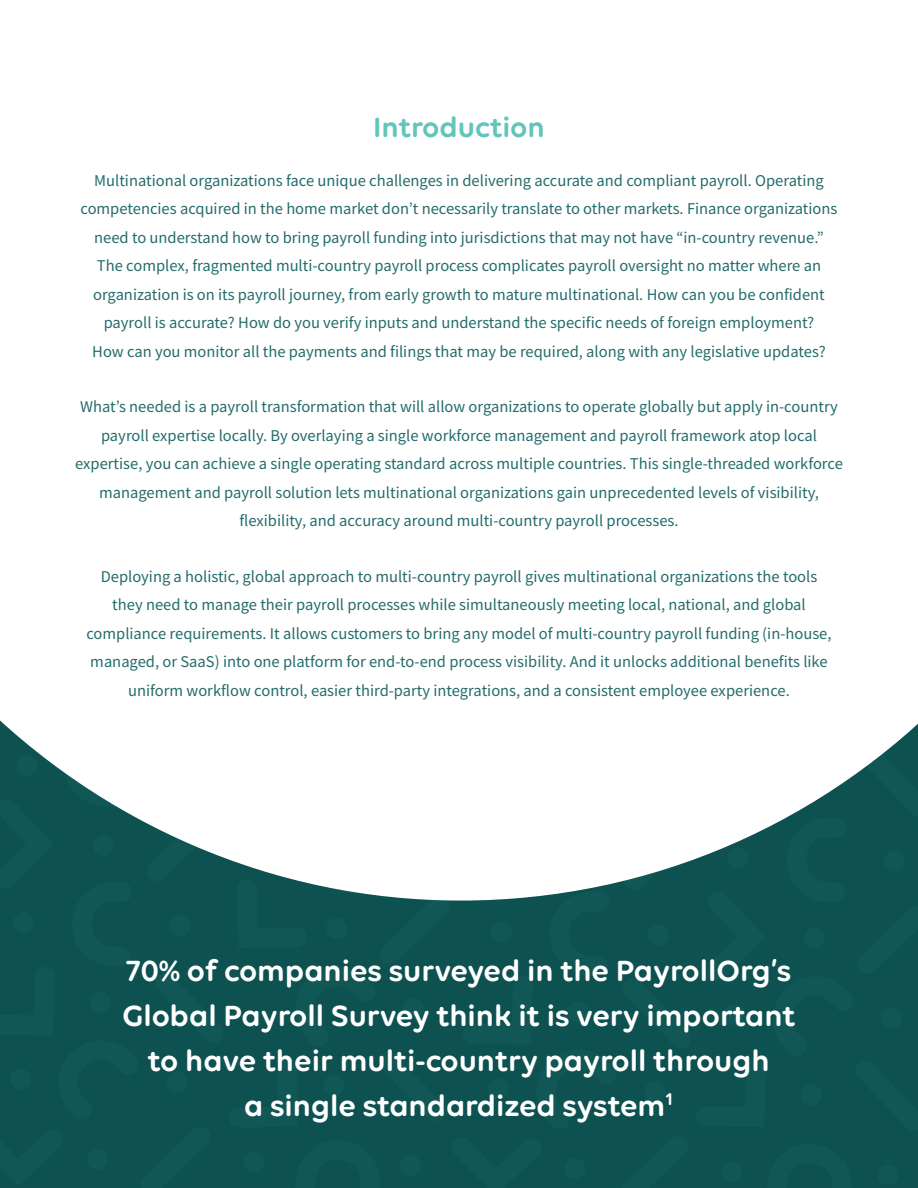
<style>
.page{position:relative;width:918px;height:1188px;background:#fff}
.page>*{position:absolute;margin:0;border:0;box-sizing:border-box;transform-origin:0 0}
.t1{font:600 31.5px/45px "Volte Rounded";color:#fff;text-align:center}
.t2{font:600 30px "Volte Rounded";color:#62c5bc}
.t3{font:16.5px/28.5px "Source Sans Pro";color:#256c6c;text-align:center}
</style>
<div class="page">
<div style="left:0;top:928px;width:918px;height:260px;background:#0e5151"></div>
<svg style="left:0;top:720px;width:918px;height:208px"></svg>
<h2 class="t2" style="left:373px;top:110px;width:173px">Introduction</h2>
<p class="t3" style="left:81px;top:166px;width:758px">Multinational organizations face unique challenges in delivering accurate and compliant payroll. Operating competencies acquired in the home market don’t necessarily translate to other markets. Finance organizations need to understand how to bring payroll funding into jurisdictions that may not have “in-country revenue.” The complex, fragmented multi-country payroll process complicates payroll oversight no matter where an organization is on its payroll journey, from early growth to mature multinational. How can you be confident payroll is accurate? How do you verify inputs and understand the specific needs of foreign employment?<br>How can you monitor all the payments and filings that may be required, along with any legislative updates?</p>
<p class="t3" style="left:75px;top:393px;width:769px">What’s needed is a payroll transformation that will allow organizations to operate globally but apply in-country payroll expertise locally. By overlaying a single workforce management and payroll framework atop local expertise, you can achieve a single operating standard across multiple countries. This single-threaded workforce management and payroll solution lets multinational organizations gain unprecedented levels of visibility, flexibility, and accuracy around multi-country payroll processes.</p>
<p class="t3" style="left:86px;top:562px;width:747px">Deploying a holistic, global approach to multi-country payroll gives multinational organizations the tools they need to manage their payroll processes while simultaneously meeting local, national, and global compliance requirements. It allows customers to bring any model of multi-country payroll funding (in-house, managed, or SaaS) into one platform for end-to-end process visibility. And it unlocks additional benefits like uniform workflow control, easier third-party integrations, and a consistent employee experience.</p>
<h1 class="t1" style="left:122px;top:947px;width:675px">70% of companies surveyed in the PayrollOrg’s Global Payroll Survey think it is very important to have their multi-country payroll through<br>a single standardized system<sup>1</sup></h1>
</div>
